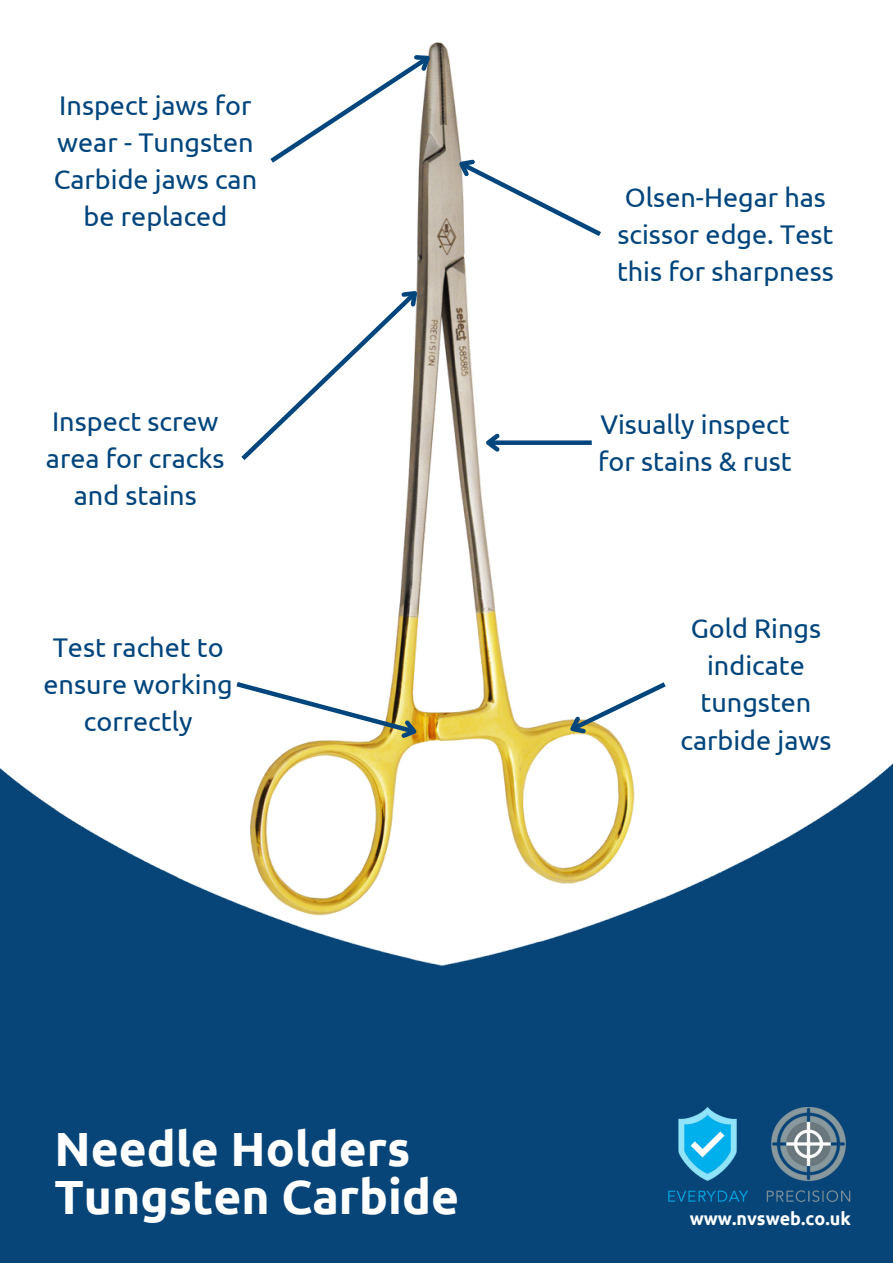
<style>
.page{position:relative;width:893px;height:1264px;background:#fff}
.page>*{position:absolute;margin:0;border:0;box-sizing:border-box;transform-origin:0 0}
.t1{font:700 48px "Ubuntu";color:#fff}
.t2{font:27px/37px "Ubuntu";color:#00457c;text-align:center}
.t3{font:700 18px "Ubuntu";color:#fff}
</style>
<div class="page">
<img style="left:406px;top:42px;width:186px;height:463px">
<img style="left:0;top:505px;width:892px;height:757px">
<img style="left:654px;top:1106px;width:102px;height:101px">
<img style="left:756px;top:1106px;width:105px;height:101px">
<svg style="left:270px;top:43px;width:171px;height:124px"></svg>
<svg style="left:449px;top:149px;width:152px;height:91px"></svg>
<svg style="left:241px;top:279px;width:188px;height:186px"></svg>
<div style="left:488px;top:440px;width:103px;height:5px;background:#00457c"></div>
<svg style="left:480px;top:429px;width:23px;height:27px"></svg>
<svg style="left:560px;top:678px;width:110px;height:66px"></svg>
<svg style="left:231px;top:678px;width:194px;height:68px"></svg>
<p class="t2" style="left:54px;top:86px;width:205px">Inspect jaws for wear - Tungsten<br>Carbide jaws can be replaced</p>
<p class="t2" style="left:617px;top:178px;width:218px;text-align:left">Olsen-Hegar has scissor edge. Test this for sharpness</p>
<p class="t2" style="left:46px;top:402px;width:180px">Inspect screw area for cracks and stains</p>
<p class="t2" style="left:598px;top:405px;width:195px;text-align:left">Visually inspect for stains &amp; rust</p>
<p class="t2" style="left:44px;top:628px;width:191px">Test rachet to ensure working correctly</p>
<p class="t1" style="left:54px;top:1121px;width:357px">Needle Holders</p>
<p class="t1" style="left:54px;top:1168px;width:406px">Tungsten Carbide</p>
<p class="t2" style="left:680px;top:609px;width:152px">Gold Rings indicate tungsten carbide jaws</p>
<p class="t3" style="left:689px;top:1208px;width:163px">www.nvsweb.co.uk</p>
</div>
